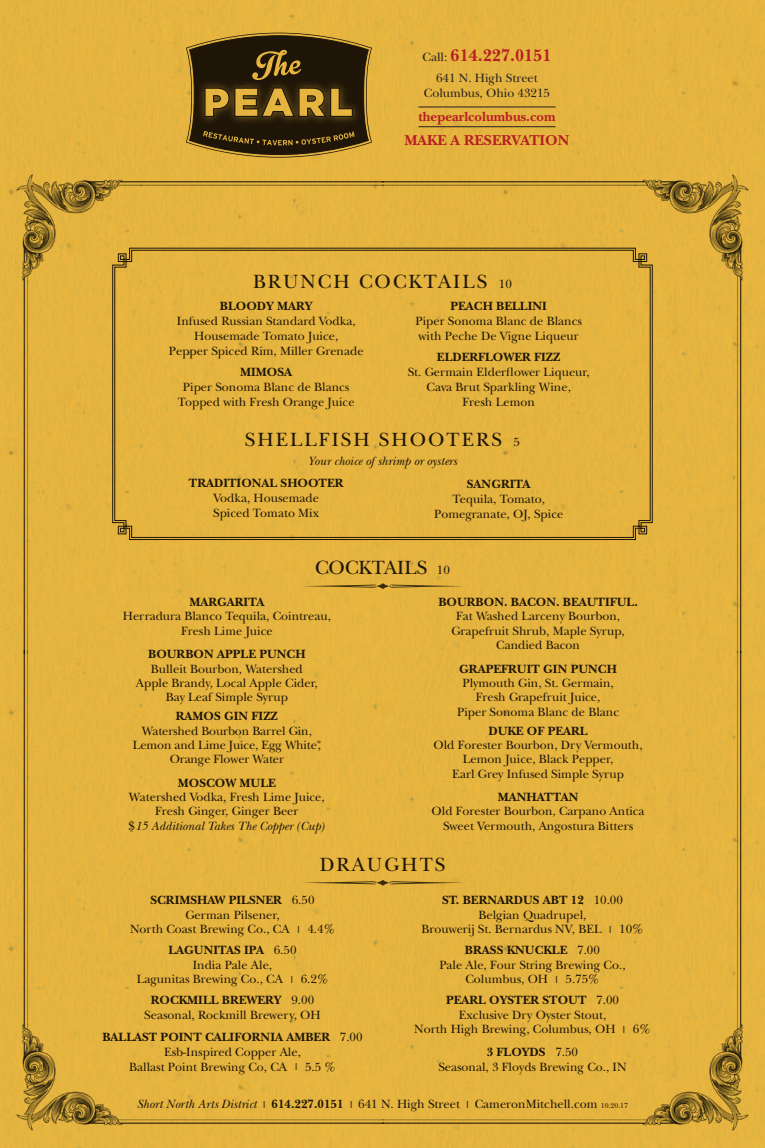
<style>
.page{position:relative;width:765px;height:1148px;background:#e5b43f}
.page>*{position:absolute;margin:0;border:0;box-sizing:border-box;transform-origin:0 0}
.t1{font:20px "New Baskerville";letter-spacing:.1em;color:#231f20}
.t2{font:20px "New Baskerville";color:#231f20}
.t3{font:700 17.5px "New Baskerville";color:#b71f24}
.t4{font:700 15px "New Baskerville";color:#b71f24}
.t5{font:700 13.75px "New Baskerville";color:#b71f24}
.t6{font:12.5px/14.8px "New Baskerville";color:#231f20;text-align:center}
.t7{font:700 12.5px "New Baskerville";color:#231f20}
.t8{font:italic 12.5px "New Baskerville";color:#231f20}
.s1{font-weight:400;font-size:12.5px;color:#231f20}
.s2{font-size:12.5px}
.s3{font-style:italic}
.s4{font-weight:700}
.s5{font-family:"Gotham";font-size:10px}
.s6{font-size:7.5px}
</style>
<div class="page">
<div style="left:0;top:157px;width:765px;height:990px;background:#e5b43f"></div>
<img style="left:8px;top:163px;width:750px;height:487px">
<img style="left:7px;top:650px;width:751px;height:488px">
<svg style="left:112px;top:248px;width:541px;height:292px"></svg>
<svg style="left:114px;top:250px;width:537px;height:288px"></svg>
<svg style="left:302px;top:879px;width:162px;height:6px"></svg>
<svg style="left:302px;top:583px;width:162px;height:6px"></svg>
<svg style="left:186px;top:33px;width:186px;height:125px;background:#5a4418"></svg>
<hr style="left:418px;top:107px;width:138px;height:1px;background:#231f20">
<hr style="left:418px;top:126px;width:138px;height:1px;background:#231f20">
<h2 class="t3" style="left:423px;top:45px;width:130px"><span class="s1">Call:</span> 614.227.0151</h2>
<p class="t6" style="left:424px;top:70px;width:128px">641 N. High Street<br>Columbus, Ohio 43215</p>
<p class="t5" style="left:418px;top:108px;width:139px">THEPEARLCOLUMBUS.COM</p>
<p class="t4" style="left:404px;top:131px;width:167px">MAKE A RESERVATION</p>
<h1 class="t1" style="left:253px;top:269px;width:260px">BRUnCH COCKTAILS <span class="s2">10</span></h1>
<p class="t7" style="left:220px;top:299px;width:94px">BLOODY MARY</p>
<p class="t6" style="left:169px;top:314px;width:196px">Infused Russian Standard Vodka,<br>Housemade Tomato Juice,<br>Pepper Spiced Rim, Miller Grenade</p>
<p class="t7" style="left:240px;top:365px;width:53px">MIMOSA</p>
<p class="t6" style="left:178px;top:379px;width:178px">Piper Sonoma Blanc de Blancs<br>Topped with Fresh Orange Juice</p>
<p class="t7" style="left:450px;top:299px;width:98px">PEACH BELLINI</p>
<p class="t6" style="left:415px;top:314px;width:168px;text-align:left">Piper Sonoma Blanc de Blancs with Peche De Vigne Liqueur</p>
<p class="t7" style="left:437px;top:350px;width:125px">ELDERFLOWER FIZZ</p>
<p class="t6" style="left:408px;top:364px;width:184px">St. Germain Elderflower Liqueur,<br>Cava Brut Sparkling Wine,<br>Fresh Lemon</p>
<h1 class="t1" style="left:245px;top:427px;width:277px">SHELLFISH SHOOTERS <span class="s2">5</span></h1>
<p class="t8" style="left:308px;top:454px;width:151px">Your choice of shrimp or oysters</p>
<p class="t7" style="left:189px;top:475px;width:156px">TRADITIONAL SHOOTER</p>
<p class="t6" style="left:213px;top:490px;width:108px;text-align:left">Vodka, Housemade<br>Spiced Tomato Mix</p>
<p class="t7" style="left:467px;top:476px;width:65px">SANGRITA</p>
<p class="t6" style="left:434px;top:491px;width:131px">Tequila, Tomato,<br>Pomegranate, OJ, Spice</p>
<h1 class="t2" style="left:315px;top:555px;width:136px">COCKTAILS <span class="s2">10</span></h1>
<p class="t7" style="left:189px;top:594px;width:77px">MARGARITA</p>
<p class="t6" style="left:123px;top:609px;width:210px;line-height:14.4px">Herradura Blanco Tequila, Cointreau,<br>Fresh Lime Juice</p>
<p class="t7" style="left:148px;top:646px;width:159px">BOURBON APPLE PUNCH</p>
<p class="t6" style="left:136px;top:661px;width:184px;line-height:14.4px">Bulleit Bourbon, Watershed<br>Apple Brandy, Local Apple Cider,<br>Bay Leaf Simple Syrup</p>
<p class="t7" style="left:176px;top:708px;width:104px">RAMOS GIN FIZZ</p>
<p class="t6" style="left:133px;top:723px;width:190px;line-height:14.4px">Watershed Bourbon Barrel Gin,<br>Lemon and Lime Juice, Egg White<sup>*</sup>,<br>Orange Flower Water</p>
<p class="t7" style="left:178px;top:775px;width:100px">MOSCOW MULE</p>
<p class="t6" style="left:129px;top:789px;width:198px;line-height:14.4px">Watershed Vodka, Fresh Lime Juice,<br>Fresh Ginger, Ginger Beer<br>$<span class="s3">15 Additional Takes The Copper (Cup)</span></p>
<p class="t7" style="left:438px;top:594px;width:201px">BOURBON. BACON. BEAUTIFUL.</p>
<p class="t6" style="left:451px;top:609px;width:175px;line-height:14.4px">Fat Washed Larceny Bourbon,<br>Grapefruit Shrub, Maple Syrup,<br>Candied Bacon</p>
<p class="t7" style="left:459px;top:661px;width:159px">GRAPEFRUIT GIN PUNCH</p>
<p class="t6" style="left:457px;top:675px;width:164px;line-height:14.4px">Plymouth Gin, St. Germain,<br>Fresh Grapefruit Juice,<br>Piper Sonoma Blanc de Blanc</p>
<p class="t7" style="left:488px;top:723px;width:101px">DUKE OF PEARL</p>
<p class="t6" style="left:434px;top:737px;width:211px;line-height:14.4px">Old Forester Bourbon, Dry Vermouth,<br>Lemon Juice, Black Pepper,<br>Earl Grey Infused Simple Syrup</p>
<p class="t7" style="left:498px;top:789px;width:82px">MANHATTAN</p>
<p class="t6" style="left:432px;top:804px;width:214px;line-height:14.4px">Old Forester Bourbon, Carpano Antica<br>Sweet Vermouth, Angostura Bitters</p>
<h1 class="t1" style="left:320px;top:851px;width:127px">DRAUGHTS</h1>
<p class="t6" style="left:130px;top:892px;width:206px"><span class="s4">SCRIMSHAW PILSNER</span> 6.50<br>German Pilsener,<br>north Coast Brewing Co., CA <span class="s5">I</span> 4.4%</p>
<p class="t6" style="left:137px;top:942px;width:193px"><span class="s4">LAGUNITAS IPA</span> 6.50<br>India Pale Ale,<br>Lagunitas Brewing Co., CA <span class="s5">I</span> 6.2%</p>
<p class="t6" style="left:144px;top:992px;width:178px"><span class="s4">ROCKMILL BREWERY</span> 9.00<br>Seasonal, Rockmill Brewery, OH</p>
<p class="t6" style="left:102px;top:1029px;width:262px"><span class="s4">BALLAST POINT CALIFORNIA AMBER</span> 7.00<br>Esb-Inspired Copper Ale,<br>Ballast Point Brewing Co, CA <span class="s5">I</span> 5.5 %</p>
<p class="t6" style="left:422px;top:892px;width:223px"><span class="s4">ST. BERNARDUS ABT 12</span> 10.00<br>Belgian Quadrupel,<br>Brouwerij St. Bernardus nV, BEL <span class="s5">I</span> 10%</p>
<p class="t6" style="left:439px;top:942px;width:188px"><span class="s4">BRASS KNUCKLE</span> 7.00<br>Pale Ale, Four String Brewing Co.,<br>Columbus, OH <span class="s5">I</span> 5.75%</p>
<p class="t6" style="left:414px;top:992px;width:238px"><span class="s4">PEARL OYSTER STOUT</span> 7.00<br>Exclusive Dry Oyster Stout,<br>north High Brewing, Columbus, OH <span class="s5">I</span> 6%</p>
<p class="t6" style="left:438px;top:1044px;width:190px"><span class="s4">3 FLOYDS</span> 7.50<br>Seasonal, 3 Floyds Brewing Co., In</p>
<p class="t6" style="left:137px;top:1096px;width:493px"><span class="s3">Short North Arts District</span> <span class="s5">I</span> <span class="s4">614.227.0151</span> <span class="s5">I</span> 641 n. High Street <span class="s5">I</span> CameronMitchell.com <span class="s6">10.20.17</span></p>
</div>
